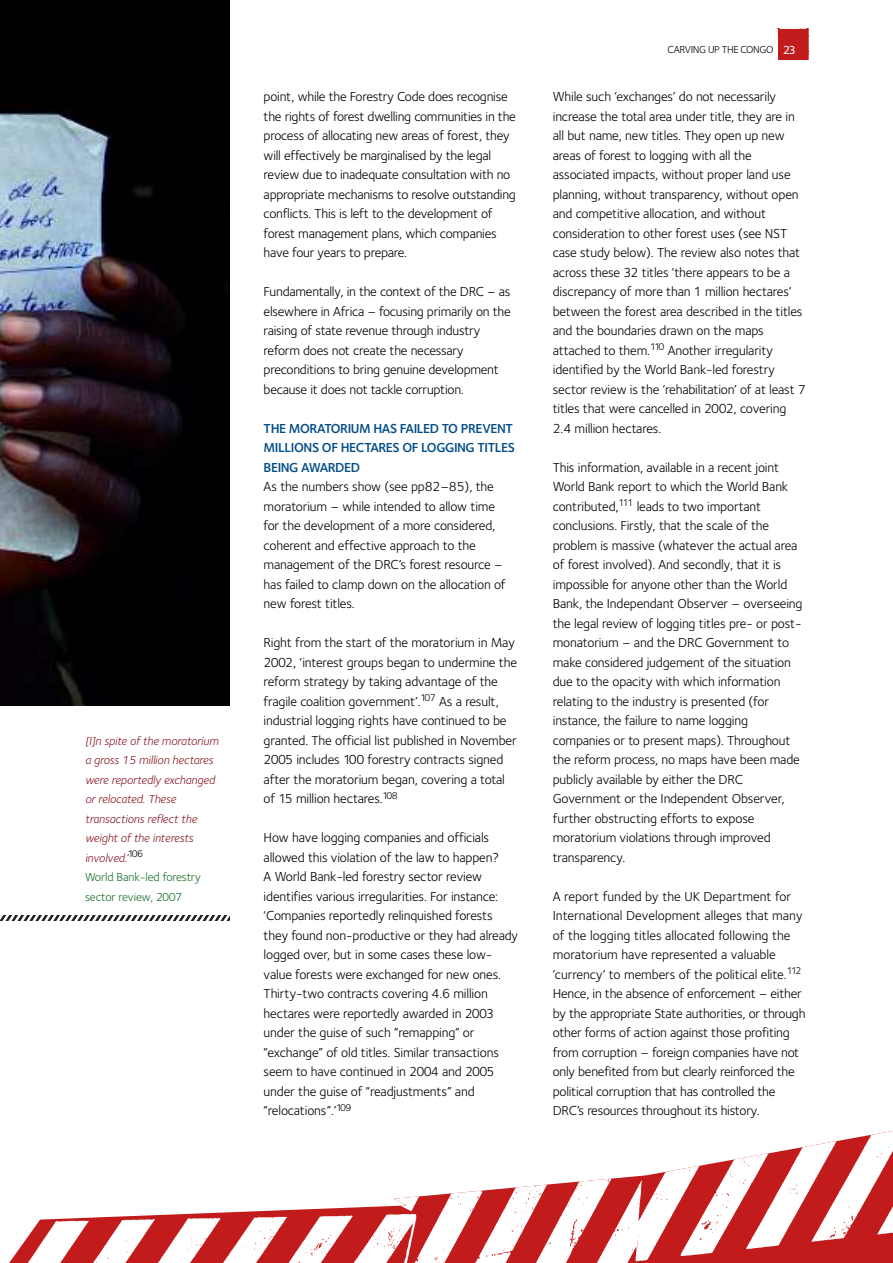
<style>
.page{position:relative;width:893px;height:1263px;background:#fff}
.page>*{position:absolute;margin:0;border:0;box-sizing:border-box;transform-origin:0 0}
.t1{font:13.5px/19.5px "Foundry Sterling";letter-spacing:-.01em;color:#000}
.t2{font:600 13.5px/19.5px "Foundry Sterling";letter-spacing:-.03em;color:#004c88}
.t3{font:italic 12px/19.5px "Foundry Sterling";letter-spacing:-.01em;color:#871a25}
.t4{font:500 12px "Foundry Sterling";color:#fff}
.t5{font:10.5px "Foundry Sterling";letter-spacing:-.035em;color:#000}
.s1{font-style:normal;color:#1a702c}
</style>
<div class="page">
<div style="left:778px;top:30px;width:30px;height:30px;background:#c11b1b"></div>
<img style="left:778px;top:28px;width:30px;height:2px">
<img style="left:806px;top:29px;width:4px;height:31px">
<svg style="left:0;top:916px;width:230px;height:4px"></svg>
<img style="left:0;top:0;width:230px;height:706px">
<img style="left:9px;top:1131px;width:884px;height:132px">
<p class="t3" style="left:85px;top:732px;width:135px">[I]n spite of the moratorium a gross 15 million hectares were reportedly exchanged or relocated. These transactions reflect the weight of the interests involved.’<sup>106<br></sup><span class="s1">World Bank-led forestry sector review, 2007</span></p>
<p class="t1" style="left:264px;top:88px;width:254px">point, while the Forestry Code does recognise the rights of forest dwelling communities in the process of allocating new areas of forest, they will effectively be marginalised by the legal review due to inadequate consultation with no appropriate mechanisms to resolve outstanding conflicts. This is left to the development of forest management plans, which companies have four years to prepare.</p>
<p class="t1" style="left:264px;top:283px;width:249px">Fundamentally, in the context of the DRC – as elsewhere in Africa – focusing primarily on the raising of state revenue through industry reform does not create the necessary preconditions to bring genuine development because it does not tackle corruption.</p>
<p class="t2" style="left:264px;top:419px;width:253px">THE MORATORIUM HAS FAILED TO PREVENT<br>MILLIONS OF HECTARES OF LOGGING TITLES<br>BEING AWARDED</p>
<p class="t1" style="left:264px;top:478px;width:244px">As the numbers show (see pp82–85), the moratorium – while intended to allow time for the development of a more considered, coherent and effective approach to the management of the DRC’s forest resource – has failed to clamp down on the allocation of new forest titles.</p>
<p class="t1" style="left:264px;top:634px;width:255px">Right from the start of the moratorium in May 2002, ‘interest groups began to undermine the reform strategy by taking advantage of the fragile coalition government’.<sup>107</sup> As a result, industrial logging rights have continued to be granted. The official list published in November 2005 includes 100 forestry contracts signed after the moratorium began, covering a total of 15 million hectares.<sup>108</sup></p>
<p class="t1" style="left:264px;top:829px;width:256px">How have logging companies and officials allowed this violation of the law to happen?<br>A World Bank-led forestry sector review identifies various irregularities. For instance: ‘Companies reportedly relinquished forests they found non-productive or they had already logged over, but in some cases these low&shy;value forests were exchanged for new ones.<br>Thirty-two contracts covering 4.6 million hectares were reportedly awarded in 2003 under the guise of such “remapping” or “exchange” of old titles. Similar transactions seem to have continued in 2004 and 2005 under the guise of “readjustments” and “relocations”.’<sup>109</sup></p>
<p class="t5" style="left:667px;top:46px;width:107px">CARVING UP THE CONGO</p>
<p class="t4" style="left:783px;top:45px;width:15px">23</p>
<p class="t1" style="left:553px;top:88px;width:255px">While such ‘exchanges’ do not necessarily increase the total area under title, they are in all but name, new titles. They open up new areas of forest to logging with all the associated impacts, without proper land use planning, without transparency, without open and competitive allocation, and without consideration to other forest uses (see NST case study below). The review also notes that across these 32 titles ‘there appears to be a discrepancy of more than 1 million hectares’ between the forest area described in the titles and the boundaries drawn on the maps attached to them.<sup>110</sup> Another irregularity identified by the World Bank-led forestry sector review is the ‘rehabilitation’ of at least 7 titles that were cancelled in 2002, covering 2.4 million hectares.</p>
<p class="t1" style="left:553px;top:458px;width:251px">This information, available in a recent joint World Bank report to which the World Bank contributed,<sup>111</sup> leads to two important conclusions. Firstly, that the scale of the problem is massive (whatever the actual area of forest involved). And secondly, that it is impossible for anyone other than the World Bank, the Independant Observer – overseeing the legal review of logging titles pre- or post&shy;monatorium – and the DRC Government to make considered judgement of the situation due to the opacity with which information relating to the industry is presented (for instance, the failure to name logging companies or to present maps). Throughout the reform process, no maps have been made publicly available by either the DRC Government or the Independent Observer, further obstructing efforts to expose moratorium violations through improved transparency.</p>
<p class="t1" style="left:553px;top:887px;width:254px">A report funded by the UK Department for International Development alleges that many of the logging titles allocated following the moratorium have represented a valuable ‘currency’ to members of the political elite.<sup>112<br></sup>Hence, in the absence of enforcement – either by the appropriate State authorities, or through other forms of action against those profiting from corruption – foreign companies have not only benefited from but clearly reinforced the political corruption that has controlled the DRC’s resources throughout its history.</p>
</div>
